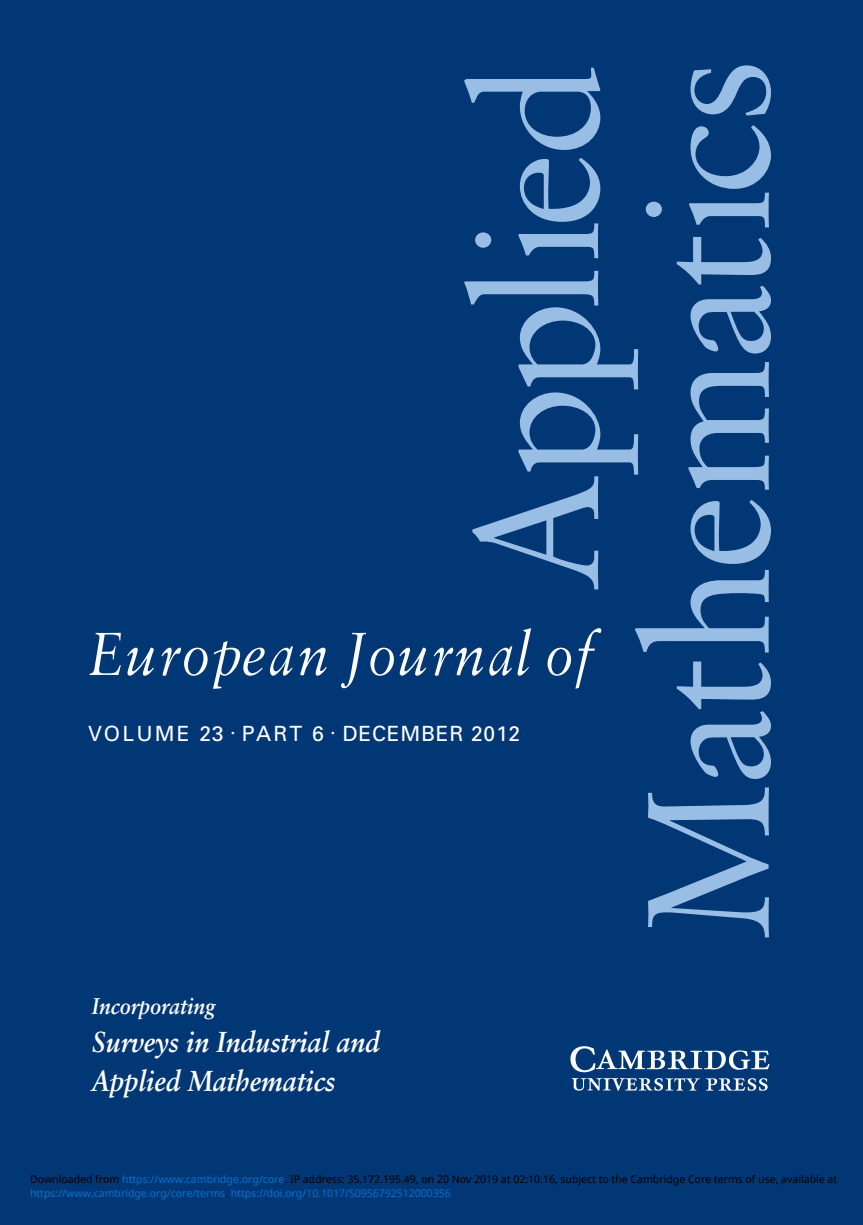
<style>
.page{position:relative;width:863px;height:1225px;background:#013775}
.page>*{position:absolute;margin:0;border:0;box-sizing:border-box;transform-origin:0 0}
.t1{font:185.5px/170.6px "Sabon";letter-spacing:-.035em;color:#99bee5;text-align:right;scale:.95 1}
.t2{font:italic 64.75px "Sabon";letter-spacing:.025em;color:#fff;scale:.9 1}
.t3{font:italic 700 28.88px/38.5px "Sabon";color:#fff;scale:.9 1}
.t4{font:italic 700 22.75px "Sabon";color:#fff;scale:.9 1}
.t5{font:21px "Univers";letter-spacing:.04em;color:#fff}
.t6{font:10.5px "Noto Sans";color:#000}
.t7{font:10.5px "Noto Sans";color:#0172cf}
.s1{color:#0172cf}
.s2{color:#000}
</style>
<div class="page">
<img style="left:570px;top:1046px;width:200px;height:52px">
<h1 class="t1" style="left:463px;top:942px;width:932px;rotate:-90deg">Applied<br>Mathematics</h1>
<h2 class="t2" style="left:88px;top:629px;width:563px">European Journal of</h2>
<h3 class="t5" style="left:88px;top:726px;width:434px">VOLUME 23 <sup>.</sup> PART 6 <sup>.</sup> DECEMBER 2012</h3>
<h3 class="t4" style="left:92px;top:996px;width:139px">Incorporating</h3>
<h3 class="t3" style="left:92px;top:1025px;width:322px">Surveys in Industrial and<br>Applied Mathematics</h3>
<p class="t6" style="left:30px;top:1172px;width:809px">Downloaded from <span class="s1">https://www.cambridge.org/core</span>. IP address: 35.172.195.49, on 20 Nov 2019 at 02:10:16, subject to the Cambridge Core terms of use, available at</p>
<p class="t7" style="left:30px;top:1186px;width:422px">https://www.cambridge.org/core/terms<span class="s2">.</span> https://doi.org/10.1017/S0956792512000356</p>
</div>
